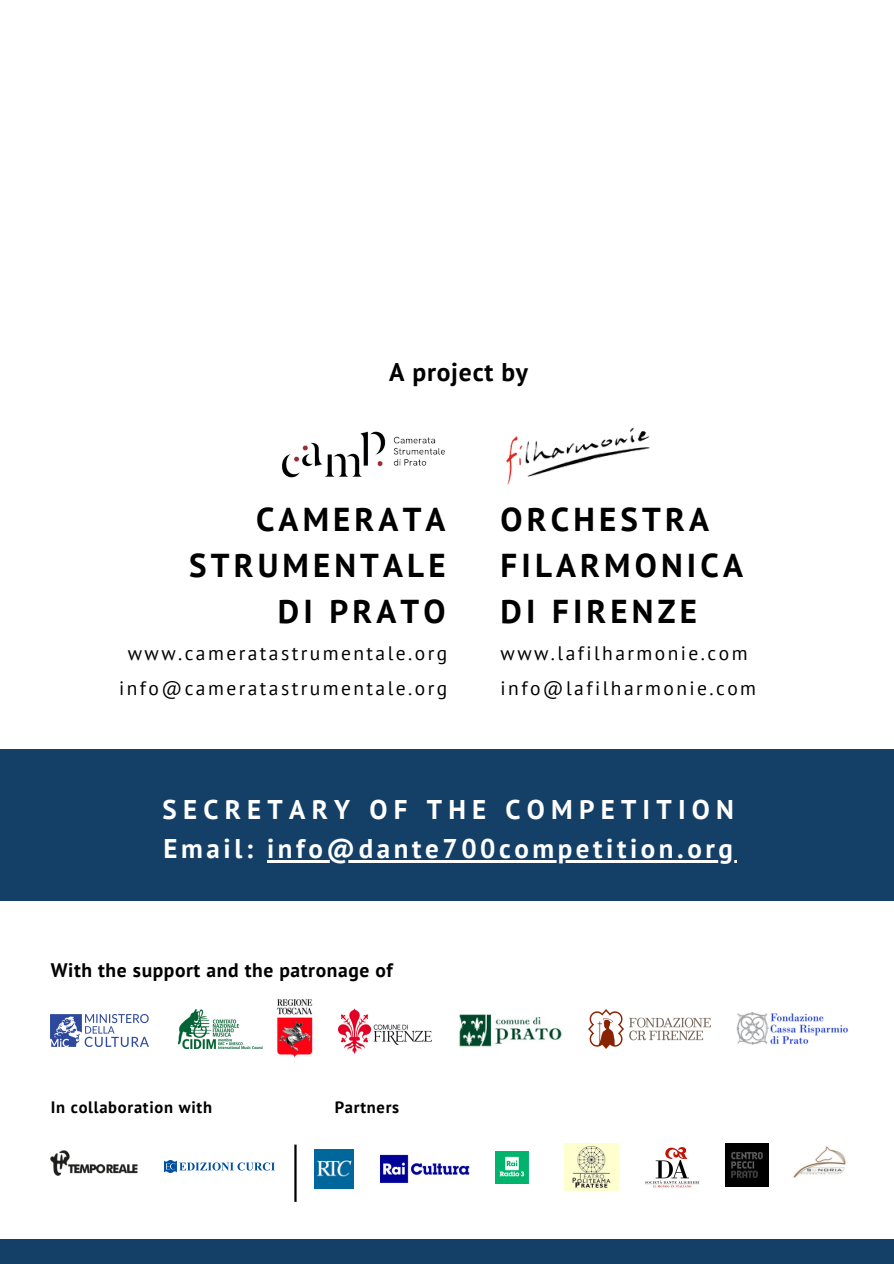
<style>
.page{position:relative;width:894px;height:1264px;background:#fff}
.page>*{position:absolute;margin:0;border:0;box-sizing:border-box;transform-origin:0 0}
.t1{font:700 33px/46.2px "PT Sans";letter-spacing:.125em;color:#000}
.t2{font:700 27px "PT Sans";letter-spacing:.13em;color:#fff}
.t3{font:700 27px "PT Sans";letter-spacing:.23em;color:#fff}
.t4{font:700 25.5px "PT Sans";letter-spacing:.03em;color:#000}
.t5{font:19.5px/34.8px "PT Sans";letter-spacing:.125em;color:#000}
.t6{font:700 19.5px "PT Sans";letter-spacing:.03em;color:#000}
.t7{font:700 16.5px "PT Sans";letter-spacing:.045em;color:#000}
</style>
<div class="page">
<div style="left:0;top:1239px;width:893px;height:24px;background:#143f66"></div>
<img style="left:506px;top:427px;width:144px;height:58px">
<div style="left:0;top:749px;width:893px;height:152px;background:#143f66"></div>
<img style="left:179px;top:1009px;width:84px;height:39px">
<img style="left:736px;top:1012px;width:111px;height:33px">
<img style="left:277px;top:999px;width:36px;height:59px">
<img style="left:338px;top:1008px;width:94px;height:45px">
<img style="left:51px;top:1014px;width:98px;height:32px">
<img style="left:588px;top:1009px;width:123px;height:40px">
<img style="left:459px;top:1014px;width:103px;height:33px">
<hr style="left:267px;top:860px;width:469px;height:2px;background:#fff">
<img style="left:164px;top:1160px;width:110px;height:12px">
<img style="left:314px;top:1149px;width:39px;height:39px">
<img style="left:564px;top:1143px;width:54px;height:47px">
<img style="left:725px;top:1143px;width:43px;height:43px">
<img style="left:793px;top:1146px;width:53px;height:32px">
<img style="left:645px;top:1147px;width:55px;height:41px">
<img style="left:51px;top:1150px;width:86px;height:26px">
<hr style="left:294px;top:1144px;width:2px;height:57px;background:#000">
<img style="left:381px;top:1154px;width:89px;height:29px">
<img style="left:281px;top:431px;width:164px;height:47px">
<img style="left:495px;top:1151px;width:33px;height:32px">
<h4 class="t4" style="left:389px;top:355px;width:140px">A project by</h4>
<p class="t1" style="left:189px;top:495px;width:258px;text-align:right">CAMERATA<br>STRUMENTALE<br>DI PRATO</p>
<p class="t5" style="left:119px;top:635px;width:329px;text-align:center">www.cameratastrumentale.org info@cameratastrumentale.org</p>
<h2 class="t1" style="left:500px;top:495px;width:244px">ORCHESTRA<br>FILARMONICA<br>DI FIRENZE</h2>
<p class="t5" style="left:500px;top:635px;width:257px">www.lafilharmonie.com info@lafilharmonie.com</p>
<h4 class="t3" style="left:162px;top:791px;width:572px">SECRETARY OF THE COMPETITION</h4>
<p class="t2" style="left:163px;top:830px;width:91px">Email:</p>
<p class="t2" style="left:267px;top:830px;width:467px">info@dante700competition.org</p>
<h1 class="t6" style="left:51px;top:956px;width:343px">With the support and the patronage of</h1>
<h3 class="t7" style="left:51px;top:1096px;width:163px">In collaboration with</h3>
<h2 class="t7" style="left:334px;top:1096px;width:66px">Partners</h2>
</div>
